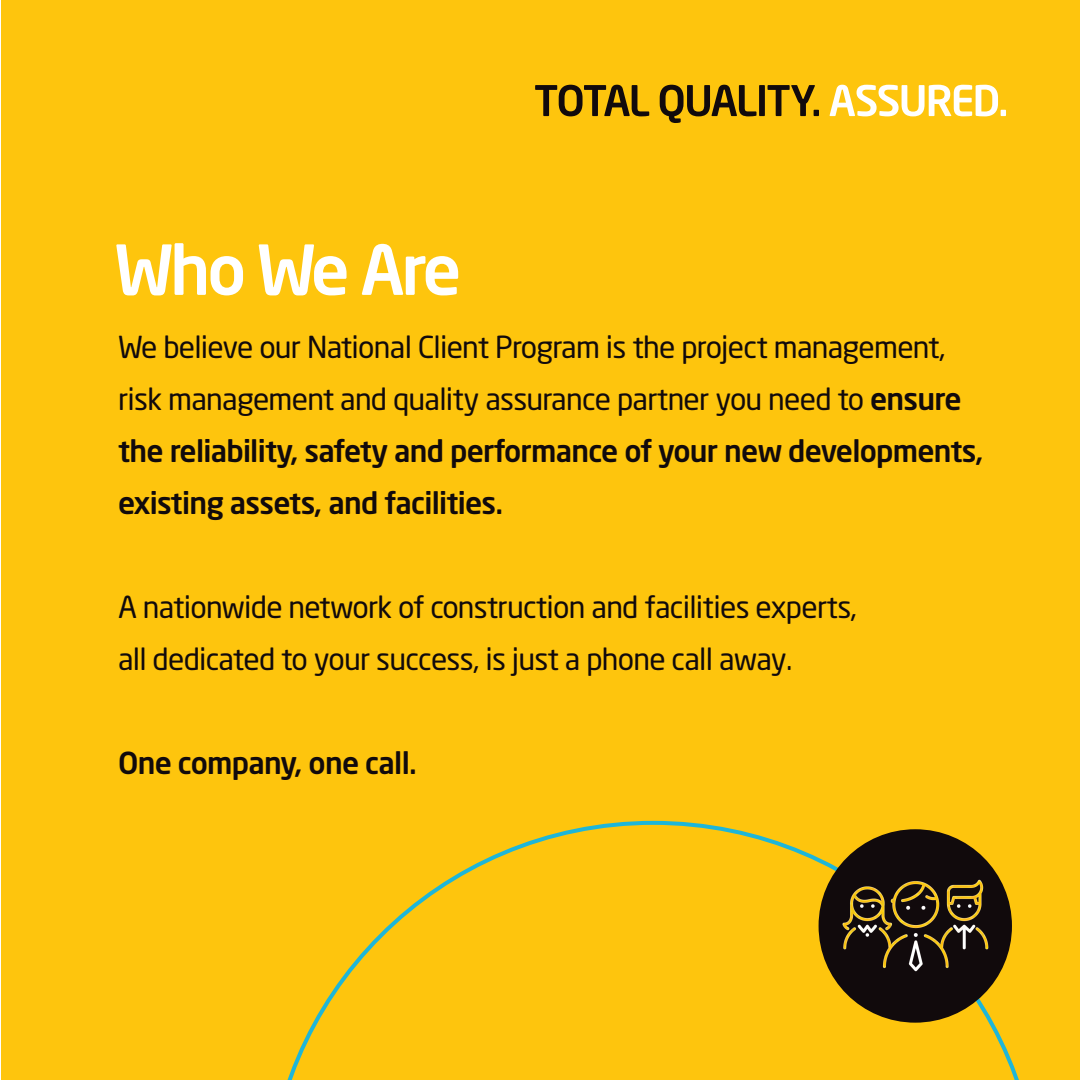
<style>
.page{position:relative;width:1080px;height:1080px;background:#fff}
.page>*{position:absolute;margin:0;border:0;box-sizing:border-box;transform-origin:0 0}
.t1{font:500 68px "Neo Sans Std";letter-spacing:-.045em;color:#fff}
.t2{font:30px/52px "Neo Sans Std";letter-spacing:-.025em;color:#110a0c}
.t3{font:500 30px "Neo Sans Std";letter-spacing:-.025em;color:#110a0c}
.s1{font-weight:500}
</style>
<div class="page">
<div style="left:1px;top:0;width:1079px;height:1080px;background:#fec50d"></div>
<svg style="left:287px;top:821px;width:732px;height:259px"></svg>
<svg style="left:830px;top:85px;width:176px;height:31px"></svg>
<svg style="left:535px;top:85px;width:284px;height:38px"></svg>
<div style="left:819px;top:829px;width:193px;height:194px;background:#110a0c;border-radius:50%"></div>
<img style="left:838px;top:854px;width:154px;height:145px">
<h1 class="t1" style="left:115px;top:227px;width:348px">Who We Are</h1>
<p class="t2" style="left:118px;top:320px;width:867px">We believe our National Client Program is the project management, risk management and quality assurance partner you need to <span class="s1">ensure the reliability, safety and performance of your new developments, existing assets, and facilities.</span></p>
<p class="t2" style="left:118px;top:580px;width:740px">A nationwide network of construction and facilities experts, all dedicated to your success, is just a phone call away.</p>
<p class="t3" style="left:118px;top:744px;width:300px">One company, one call.</p>
</div>
